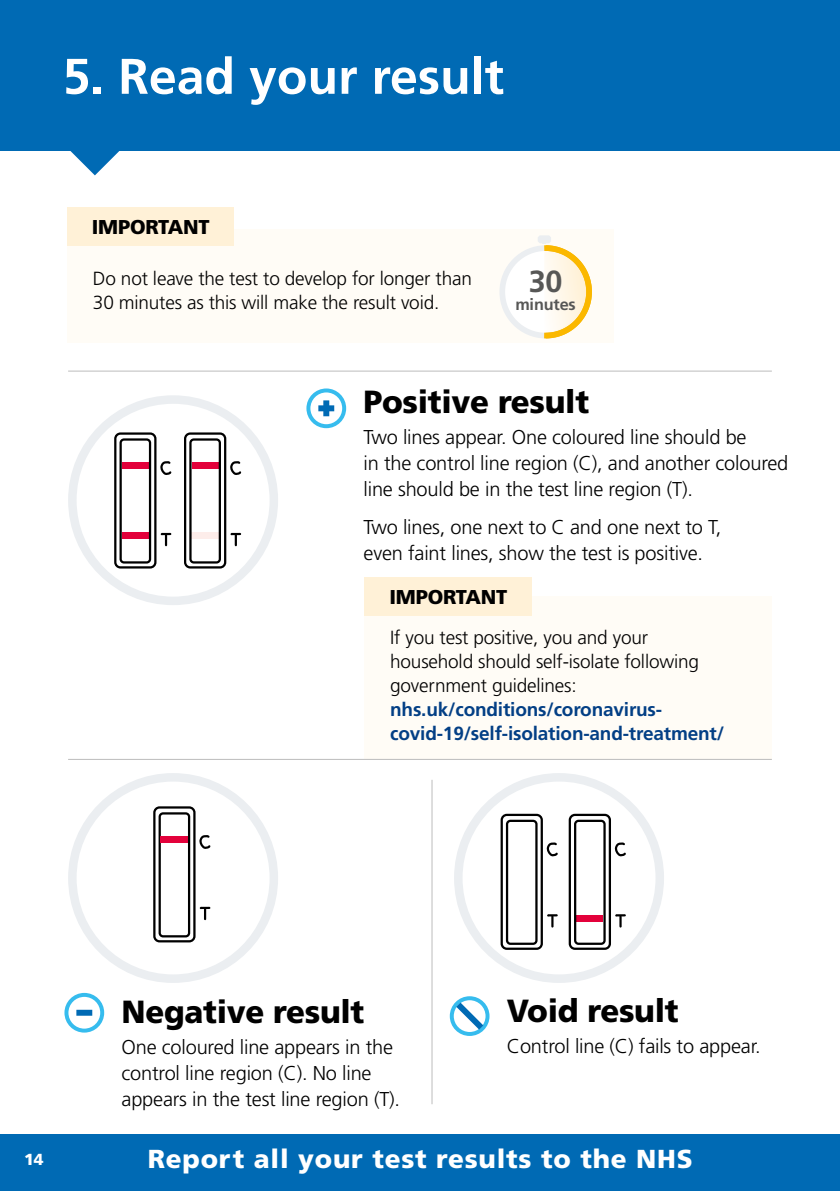
<style>
.page{position:relative;width:840px;height:1191px;background:#fff}
.page>*{position:absolute;margin:0;border:0;box-sizing:border-box;transform-origin:0 0}
.t1{font:700 50px "Frutiger LT Std";color:#fff}
.t2{font:900 32px "Frutiger LT Std";letter-spacing:-.01em;color:#000}
.t3{font:700 30.4px "Frutiger LT Std";color:#575756}
.t4{font:900 26px "Frutiger LT Std";letter-spacing:.03em;color:#fff}
.t5{font:300 20px/26px "Frutiger LT Std";letter-spacing:-.01em;color:#000}
.t6{font:900 20px "Frutiger LT Std";letter-spacing:-.01em;color:#000}
.t7{font:300 19px/24px "Frutiger LT Std";letter-spacing:-.01em;color:#000}
.t8{font:700 16.2px "Frutiger LT Std";letter-spacing:-.01em;color:#575756}
.t9{font:900 16px "Frutiger LT Std";color:#fff}
.s1{font-weight:700;color:#033f85}
</style>
<div class="page">
<div style="left:0;top:0;width:839px;height:150px;background:#006ab4"></div>
<div style="left:68px;top:395px;width:210px;height:210px;border:9px solid #ebeef1;border-radius:50%"></div>
<hr style="left:68px;top:371px;width:703px;height:1px;background:#bcbcbc">
<div style="left:454px;top:773px;width:209px;height:210px;border:9px solid #ebeef1;border-radius:50%"></div>
<div style="left:68px;top:773px;width:210px;height:210px;border:9px solid #ebeef1;border-radius:50%"></div>
<svg style="left:69px;top:150px;width:51px;height:25px"></svg>
<hr style="left:431px;top:780px;width:1px;height:324px;background:#bcbcbc">
<div style="left:0;top:1134px;width:839px;height:57px;background:#006ab4"></div>
<div style="left:67px;top:229px;width:546px;height:113px;background:#fffcf6"></div>
<div style="left:500px;top:248px;width:84px;height:85px;background:#fff;border-radius:50%"></div>
<div style="left:575px;top:915px;width:27px;height:6px;background:#e3013b"></div>
<div style="left:153px;top:806px;width:42px;height:136px;border:2px solid #000;border-radius:5px"></div>
<svg style="left:199px;top:835px;width:12px;height:14px"></svg>
<svg style="left:199px;top:906px;width:12px;height:13px"></svg>
<div style="left:158px;top:812px;width:32px;height:125px;border:2px solid #000;border-radius:3px"></div>
<div style="left:500px;top:813px;width:42px;height:137px;border:2px solid #000;border-radius:5px"></div>
<svg style="left:546px;top:842px;width:12px;height:15px"></svg>
<svg style="left:547px;top:914px;width:11px;height:12px"></svg>
<div style="left:505px;top:819px;width:32px;height:126px;border:2px solid #000;border-radius:3px"></div>
<div style="left:568px;top:813px;width:42px;height:137px;border:2px solid #000;border-radius:5px"></div>
<svg style="left:614px;top:842px;width:12px;height:15px"></svg>
<svg style="left:615px;top:914px;width:11px;height:12px"></svg>
<div style="left:573px;top:819px;width:32px;height:126px;border:2px solid #000;border-radius:3px"></div>
<div style="left:160px;top:836px;width:28px;height:6px;background:#e3013b"></div>
<div style="left:122px;top:462px;width:27px;height:6px;background:#e3013b"></div>
<div style="left:191px;top:462px;width:27px;height:6px;background:#e3013b"></div>
<div style="left:122px;top:532px;width:27px;height:6px;background:#e3013b"></div>
<div style="left:191px;top:532px;width:27px;height:6px;background:#fdedea"></div>
<div style="left:184px;top:432px;width:42px;height:136px;border:2px solid #000;border-radius:5px"></div>
<svg style="left:230px;top:461px;width:12px;height:14px"></svg>
<svg style="left:230px;top:532px;width:12px;height:13px"></svg>
<div style="left:189px;top:438px;width:32px;height:125px;border:2px solid #000;border-radius:3px"></div>
<div style="left:114px;top:432px;width:42px;height:136px;border:2px solid #000;border-radius:5px"></div>
<svg style="left:160px;top:461px;width:12px;height:14px"></svg>
<svg style="left:160px;top:532px;width:12px;height:13px"></svg>
<div style="left:119px;top:438px;width:32px;height:125px;border:2px solid #000;border-radius:3px"></div>
<div style="left:499px;top:245px;width:92px;height:93px;border:6px solid #ebeef1;border-radius:50%"></div>
<svg style="left:537px;top:235px;width:55px;height:104px"></svg>
<div style="left:364px;top:596px;width:407px;height:162px;background:#fffcf6"></div>
<div style="left:364px;top:577px;width:167px;height:38px;background:#fff1d7"></div>
<div style="left:64px;top:993px;width:40px;height:39px;border:4px solid #36bcee;border-radius:50%"></div>
<div style="left:76px;top:1009px;width:16px;height:6px;background:#006ab4"></div>
<svg style="left:449px;top:996px;width:40px;height:40px"></svg>
<div style="left:306px;top:388px;width:40px;height:40px;border:4px solid #36bcee;border-radius:50%"></div>
<div style="left:318px;top:405px;width:16px;height:6px;background:#006ab4"></div>
<div style="left:323px;top:400px;width:6px;height:16px;background:#006ab4"></div>
<hr style="left:68px;top:759px;width:703px;height:1px;background:#bcbcbc">
<div style="left:67px;top:208px;width:167px;height:38px;background:#fff1d7"></div>
<h2 class="t1" style="left:63px;top:47px;width:442px">5. Read your result</h2>
<p class="t6" style="left:92px;top:215px;width:119px">IMPORTANT</p>
<p class="t7" style="left:93px;top:267px;width:380px">Do not leave the test to develop for longer than<br>30 minutes as this will make the result void.</p>
<h3 class="t3" style="left:528px;top:263px;width:35px">30</h3>
<p class="t8" style="left:515px;top:295px;width:62px">minutes</p>
<h3 class="t2" style="left:363px;top:382px;width:227px">Positive result</h3>
<p class="t5" style="left:363px;top:424px;width:426px">Two lines appear. One coloured line should be<br>in the control line region (C), and another coloured line should be in the test line region (T).</p>
<p class="t5" style="left:363px;top:514px;width:359px">Two lines, one next to C and one next to T, even faint lines, show the test is positive.</p>
<p class="t6" style="left:389px;top:585px;width:119px">IMPORTANT</p>
<p class="t7" style="left:390px;top:625px;width:335px">If you test positive, you and your household should self-isolate following government guidelines: <span class="s1">nhs.uk/conditions/coronavirus&shy;covid-19/self-isolation-and-treatment/</span></p>
<h3 class="t2" style="left:121px;top:992px;width:244px">Negative result</h3>
<p class="t5" style="left:121px;top:1034px;width:280px">One coloured line appears in the control line region (C). No line appears in the test line region (T).</p>
<h3 class="t2" style="left:506px;top:991px;width:173px">Void result</h3>
<p class="t5" style="left:506px;top:1033px;width:255px">Control line (C) fails to appear.</p>
<p class="t9" style="left:24px;top:1150px;width:21px">14</p>
<h3 class="t4" style="left:148px;top:1142px;width:546px">Report all your test results to the NHS</h3>
</div>
